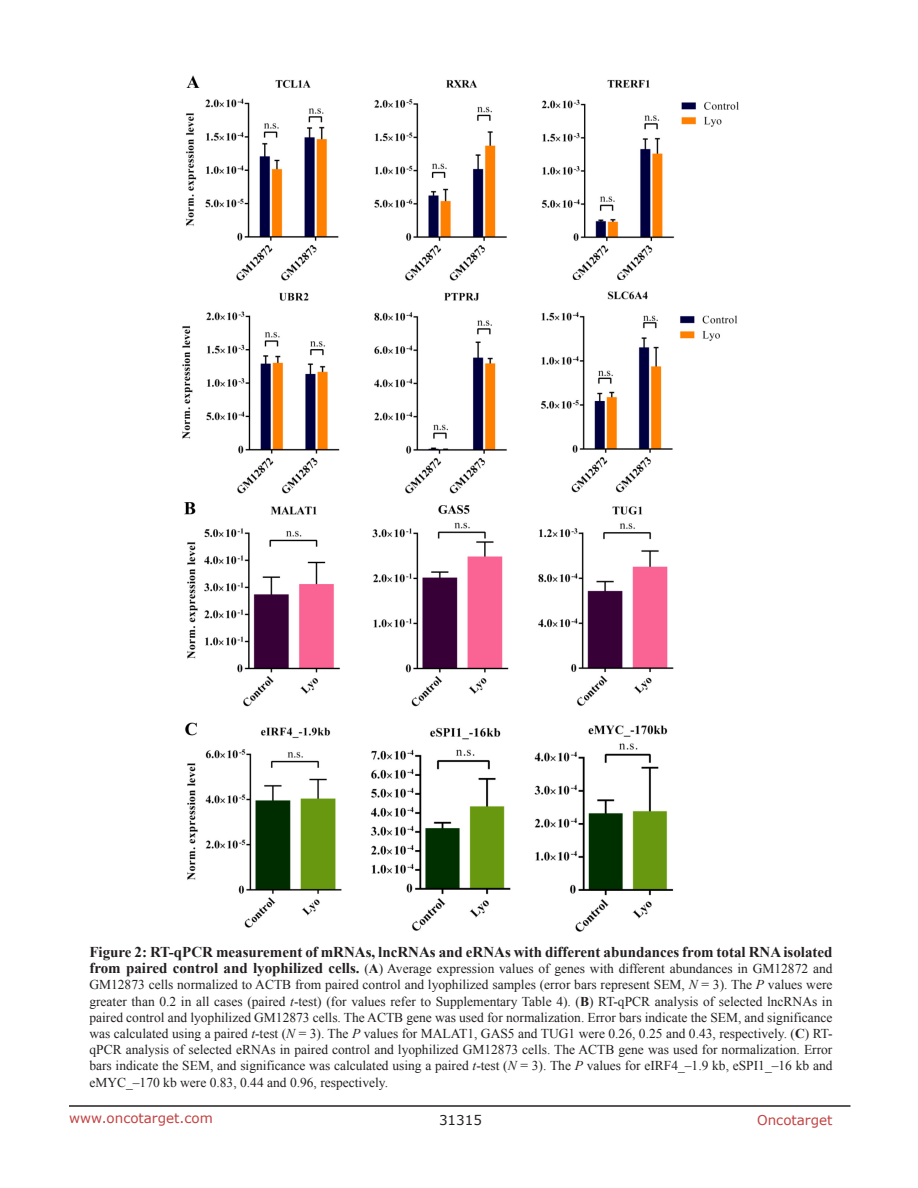
<style>
.page{position:relative;width:918px;height:1188px;background:#fff}
.page>*{position:absolute;margin:0;border:0;box-sizing:border-box;transform-origin:0 0}
.t1{font:700 15px "Times New Roman";color:#231f20}
.t2{font:13.5px/16.2px "Times New Roman";color:#231f20;text-align:justify}
.t3{font:13.5px "Verdana";color:#c24141}
.t4{font:13.5px "Verdana";color:#231f20}
.s1{font-weight:700;font-size:15px}
.s2{font-weight:700}
.s3{font-style:italic}
</style>
<div class="page">
<hr style="left:69px;top:1105px;width:781px;height:2px;background:#231f20">
<img style="left:183px;top:75px;width:556px;height:856px">
<p class="t1" style="left:89px;top:942px;width:745px">Figure 2: RT-qPCR measurement of mRNAs, lncRNAs and eRNAs with different abundances from total RNA isolated</p>
<p class="t2" style="left:89px;top:960px;width:745px"><span class="s1">from paired control and lyophilized cells.</span> (<span class="s2">A</span>) Average expression values of genes with different abundances in GM12872 and GM12873 cells normalized to ACTB from paired control and lyophilized samples (error bars represent SEM, <span class="s3">N</span> = 3). The <span class="s3">P</span> values were greater than 0.2 in all cases (paired <span class="s3">t</span>-test) (for values refer to Supplementary Table 4). (<span class="s2">B</span>) RT-qPCR analysis of selected lncRNAs in paired control and lyophilized GM12873 cells. The ACTB gene was used for normalization. Error bars indicate the SEM, and significance was calculated using a paired <span class="s3">t</span>-test (<span class="s3">N</span> = 3). The <span class="s3">P</span> values for MALAT1, GAS5 and TUG1 were 0.26, 0.25 and 0.43, respectively. (<span class="s2">C</span>) RT&shy;qPCR analysis of selected eRNAs in paired control and lyophilized GM12873 cells. The ACTB gene was used for normalization. Error bars indicate the SEM, and significance was calculated using a paired <span class="s3">t</span>-test (<span class="s3">N</span> = 3). The <span class="s3">P</span> values for eIRF4_–1.9 kb, eSPI1_–16 kb and eMYC_–170 kb were 0.83, 0.44 and 0.96, respectively.</p>
<p class="t3" style="left:69px;top:1109px;width:145px">www.oncotarget.com</p>
<p class="t4" style="left:439px;top:1111px;width:44px">31315</p>
<p class="t3" style="left:757px;top:1111px;width:77px">Oncotarget</p>
</div>
